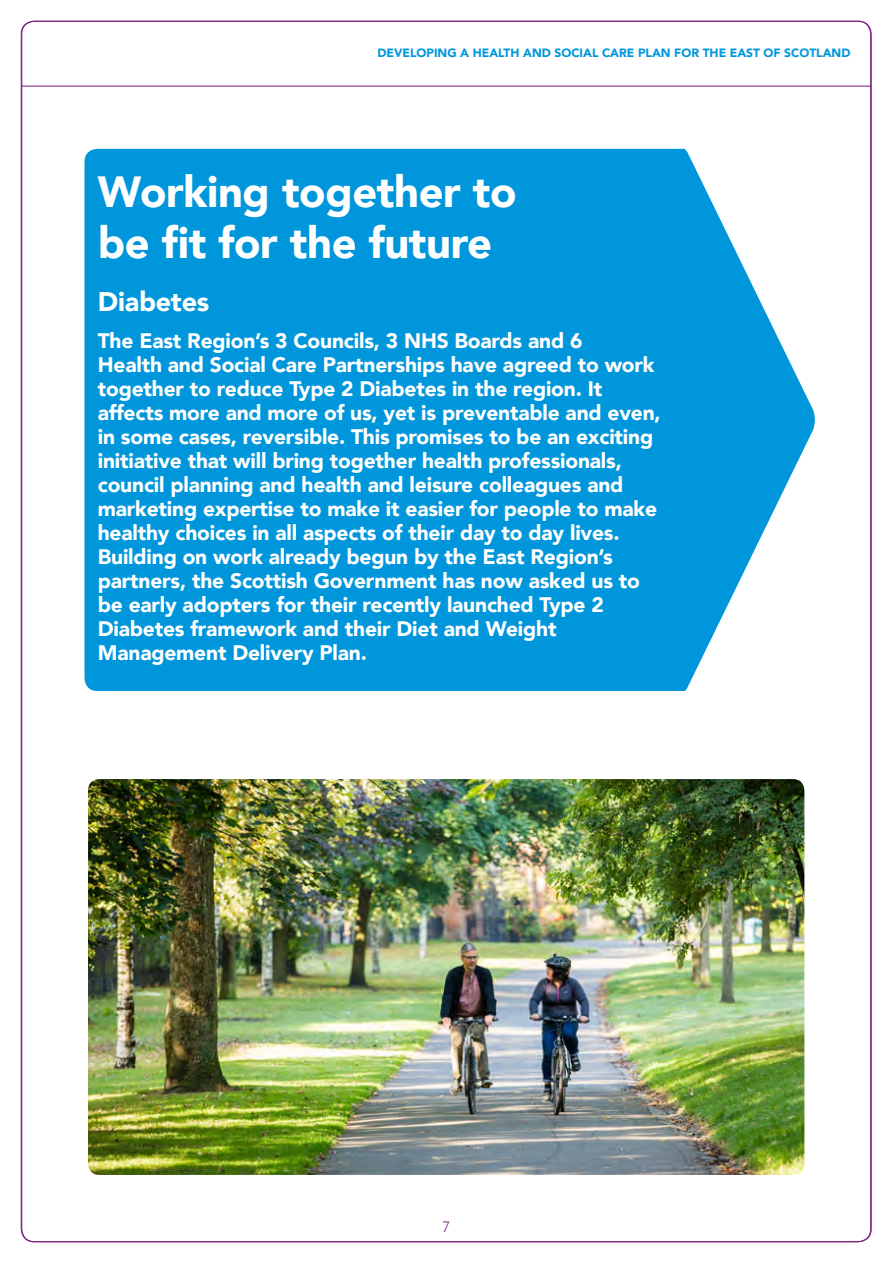
<style>
.page{position:relative;width:893px;height:1263px;background:#fff}
.page>*{position:absolute;margin:0;border:0;box-sizing:border-box;transform-origin:0 0}
.t1{font:900 43.5px/51px "Avenir";letter-spacing:-.01em;color:#fff}
.t2{font:900 27px "Avenir";letter-spacing:-.01em;color:#fff}
.t3{font:900 21px/24px "Avenir";letter-spacing:-.01em;color:#fff}
.t4{font:300 15px "Avenir";color:#7b2080}
.t5{font:900 12px "Avenir";color:#0096dc}
</style>
<div class="page">
<hr style="left:22px;top:86px;width:849px;height:1px;background:#7b2080">
<div style="left:85px;top:149px;width:597px;height:542px;background:#0096dc"></div>
<svg style="left:682px;top:148px;width:133px;height:543px;fill:#0096dc"></svg>
<img style="left:89px;top:780px;width:714px;height:394px">
<div style="left:85px;top:776px;width:722px;height:402px;border:3px solid #fff;border-radius:13px"></div>
<p class="t5" style="left:377px;top:42px;width:475px">DEVELOPING A HEALTH AND SOCIAL CARE PLAN FOR THE EAST OF SCOTLAND</p>
<h1 class="t1" style="left:98px;top:165px;width:420px">Working together to be fit for the future</h1>
<p class="t2" style="left:98px;top:278px;width:113px">Diabetes</p>
<p class="t3" style="left:98px;top:328px;width:564px">The East Region’s 3 Councils, 3 NHS Boards and 6<br>Health and Social Care Partnerships have agreed to work together to reduce Type 2 Diabetes in the region. It affects more and more of us, yet is preventable and even, in some cases, reversible. This promises to be an exciting initiative that will bring together health professionals, council planning and health and leisure colleagues and marketing expertise to make it easier for people to make healthy choices in all aspects of their day to day lives.<br>Building on work already begun by the East Region’s partners, the Scottish Government has now asked us to be early adopters for their recently launched Type 2<br>Diabetes framework and their Diet and Weight Management Delivery Plan.</p>
<p class="t4" style="left:443px;top:1218px;width:9px">7</p>
</div>
